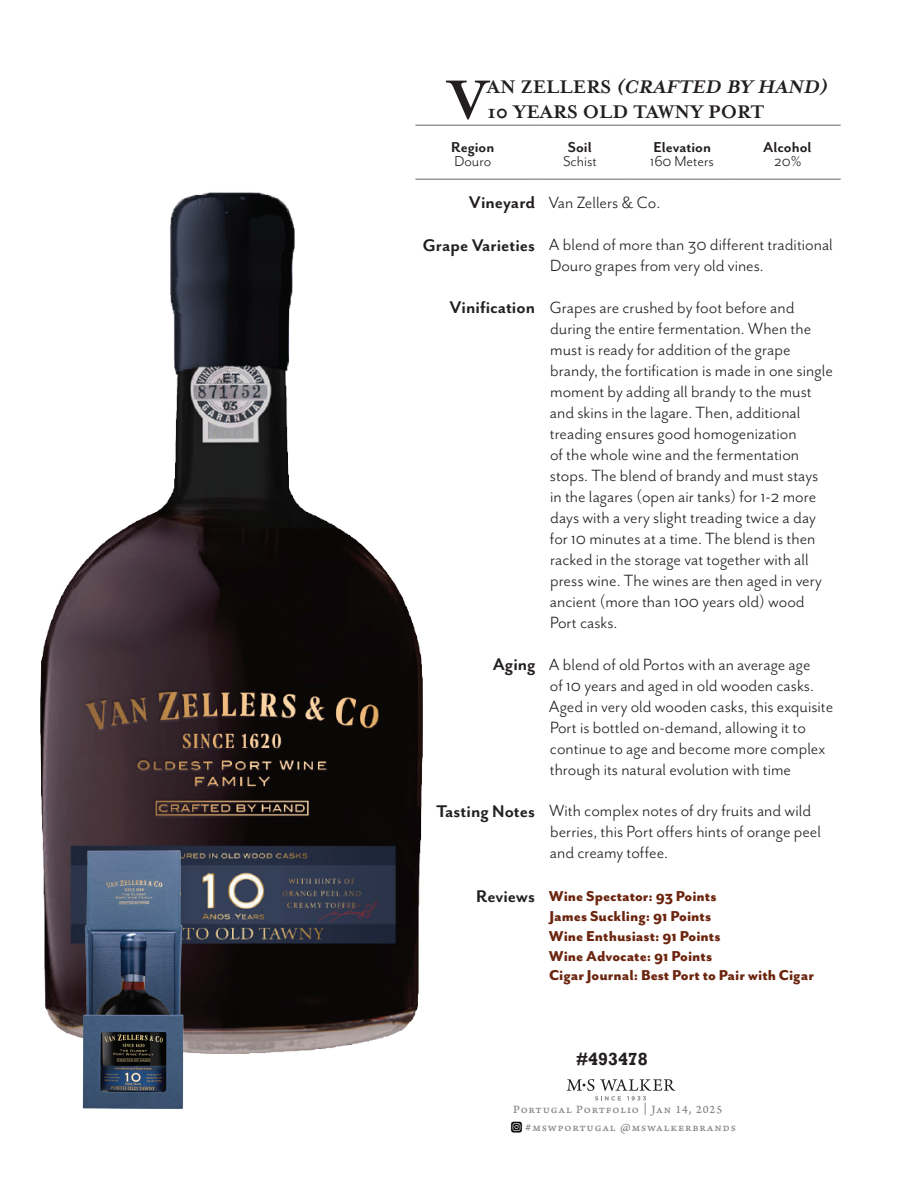
<style>
.page{position:relative;width:918px;height:1188px;background:#fff}
.page>*{position:absolute;margin:0;border:0;box-sizing:border-box;transform-origin:0 0}
.t1{font:700 63px "Mrs Eaves";color:#231f20}
.t2{font:700 21px/25.2px "Mrs Eaves";color:#231f20}
.t3{font:18.75px/21px "Mr Eaves San OT";color:#231f20}
.t4{font:700 18px "Rockwell";color:#231f20}
.t5{font:800 16.5px/19.8px "Mr Eaves San OT";color:#6c250f}
.t6{font:700 16.5px "Mr Eaves San OT";color:#231f20}
.t7{font:16.5px "Mr Eaves San OT";color:#231f20}
.t8{font:11.7px/17.4px "Arno Pro Caption";letter-spacing:.075em;color:#808285}
.s1{font-style:italic}
.s2{font-weight:700;font-size:19.5px}
.s3{font-weight:700;font-size:19.5px;color:#231f20}
</style>
<div class="page">
<svg style="left:567px;top:1079px;width:108px;height:22px"></svg>
<img style="left:510px;top:1121px;width:13px;height:12px">
<img style="left:40px;top:124px;width:390px;height:930px">
<img style="left:45px;top:847px;width:182px;height:262px">
<hr style="left:415px;top:125px;width:115px;height:1px;background:#646362">
<svg style="left:530px;top:125px;width:13px;height:1px"></svg>
<hr style="left:543px;top:125px;width:87px;height:1px;background:#646362">
<hr style="left:630px;top:125px;width:105px;height:1px;background:#646362">
<hr style="left:735px;top:125px;width:106px;height:1px;background:#646362">
<hr style="left:415px;top:179px;width:115px;height:1px;background:#646362">
<svg style="left:530px;top:179px;width:13px;height:1px"></svg>
<hr style="left:543px;top:179px;width:87px;height:1px;background:#646362">
<hr style="left:630px;top:179px;width:105px;height:1px;background:#646362">
<hr style="left:735px;top:179px;width:106px;height:1px;background:#646362">
<p class="t2" style="left:487px;top:75px;width:346px">A N Z E L L E R S <span class="s1">(CRAFTED BY HAND)<br></span>10 YEARS OLD TAWNY PORT</p>
<p class="t6" style="left:451px;top:138px;width:45px">Region</p>
<p class="t6" style="left:568px;top:138px;width:25px">Soil</p>
<p class="t6" style="left:654px;top:138px;width:59px">Elevation</p>
<p class="t6" style="left:763px;top:138px;width:50px">Alcohol</p>
<p class="t7" style="left:454px;top:152px;width:38px">Douro</p>
<p class="t7" style="left:563px;top:152px;width:35px">Schist</p>
<p class="t7" style="left:650px;top:152px;width:65px">160 Meters</p>
<p class="t7" style="left:774px;top:152px;width:29px">20%</p>
<p class="t3" style="left:469px;top:192px;width:193px"><span class="s2">Vineyard</span> Van Zellers &amp; Co.</p>
<p class="t3" style="left:550px;top:234px;width:284px;text-indent:-127px"><span class="s2">Grape Varieties</span> A blend of more than 30 different traditional<br>Douro grapes from very old vines.</p>
<p class="t3" style="left:550px;top:297px;width:285px;text-indent:-100px"><span class="s2">Vinification</span> Grapes are crushed by foot before and during the entire fermentation. When the must is ready for addition of the grape brandy, the fortification is made in one single moment by adding all brandy to the must and skins in the lagare. Then, additional treading ensures good homogenization<br>of the whole wine and the fermentation stops. The blend of brandy and must stays in the lagares (open air tanks) for 1-2 more days with a very slight treading twice a day for 10 minutes at a time. The blend is then racked in the storage vat together with all press wine. The wines are then aged in very ancient (more than 100 years old) wood Port casks.</p>
<p class="t3" style="left:549px;top:654px;width:286px;text-indent:-56px"><span class="s2">Aging</span> A blend of old Portos with an average age<br>of 10 years and aged in old wooden casks.<br>Aged in very old wooden casks, this exquisite Port is bottled on-demand, allowing it to continue to age and become more complex through its natural evolution with time</p>
<p class="t3" style="left:550px;top:800px;width:273px;text-indent:-113px"><span class="s2">Tasting Notes</span> With complex notes of dry fruits and wild berries, this Port offers hints of orange peel and creamy toffee.</p>
<p class="t5" style="left:549px;top:886px;width:267px;text-indent:-73px"><span class="s3">Reviews</span> Wine Spectator: 93 Points<br>James Suckling: 91 Points<br>Wine Enthusiast: 91 Points<br>Wine Advocate: 91 Points<br>Cigar Journal: Best Port to Pair with Cigar</p>
<h1 class="t1" style="left:448px;top:63px;width:41px">V</h1>
<p class="t4" style="left:576px;top:1048px;width:73px">#493478</p>
<p class="t8" style="left:526px;top:1102px;width:212px;text-indent:-13px">Portugal Portfolio | Jan 14, 2025 #mswportugal @mswalkerbrands</p>
</div>
